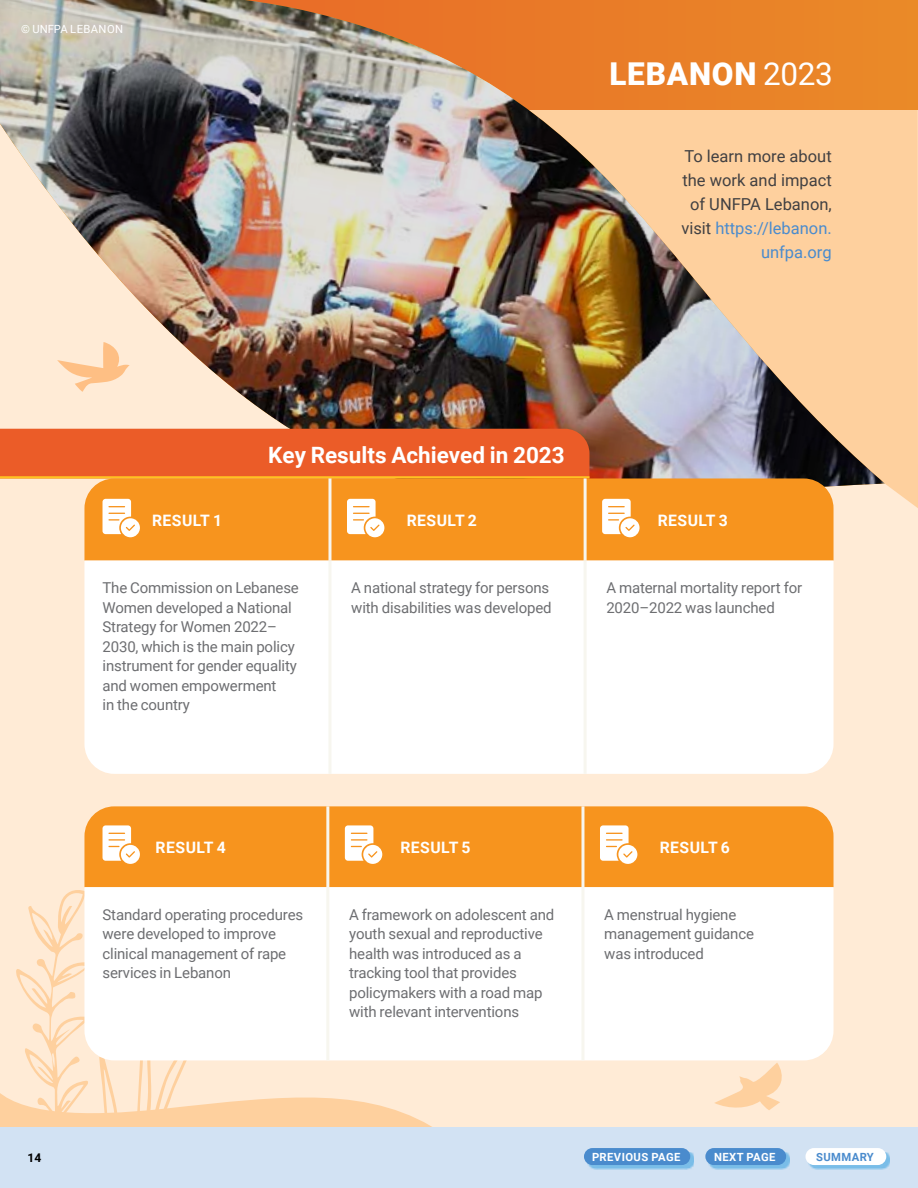
<style>
.page{position:relative;width:918px;height:1188px;background:#ffebd6}
.page>*{position:absolute;margin:0;border:0;box-sizing:border-box;transform-origin:0 0}
.t1{font:900 31.5px "Roboto";letter-spacing:.025em;color:#fff}
.t2{font:700 22.5px "Roboto";color:#fff}
.t3{font:16.5px/24px "Roboto";color:#414042;text-align:right}
.t4{font:700 15.75px "Roboto";letter-spacing:.03em;color:#fff}
.t5{font:15px/19.5px "Roboto";letter-spacing:-.01em;color:#6d6e71}
.t6{font:700 12px "Roboto";color:#000}
.t7{font:700 11.25px "Roboto";letter-spacing:.035em;color:#fff}
.t8{font:11.25px "Roboto";letter-spacing:.035em;color:#fff}
.t9{font:700 11.25px "Roboto";letter-spacing:.035em;color:#4a8bcd}
.s1{font-weight:400}
.s2{color:#4a8bcd}
</style>
<div class="page">
<svg style="left:0;top:1093px;width:508px;height:35px;fill:#fed09e"></svg>
<svg style="left:16px;top:890px;width:186px;height:238px"></svg>
<div style="left:0;top:1128px;width:918px;height:60px;background:#d2e2f3"></div>
<div style="left:885px;top:110px;width:33px;height:398px;background:#fed09e"></div>
<div style="left:0;top:0;width:918px;height:110px;background:#ea8928"></div>
<svg style="left:714px;top:1063px;width:68px;height:47px"></svg>
<img style="left:0;top:0;width:885px;height:487px">
<svg style="left:587px;top:1152px;width:107px;height:18px"></svg>
<div style="left:584px;top:1148px;width:106px;height:17px;background:#4a8bcd;border-radius:8px"></div>
<svg style="left:708px;top:1152px;width:82px;height:18px"></svg>
<div style="left:705px;top:1148px;width:81px;height:17px;background:#4a8bcd;border-radius:8px"></div>
<svg style="left:808px;top:1152px;width:82px;height:18px"></svg>
<div style="left:806px;top:1148px;width:80px;height:17px;background:#fff;border-radius:8px"></div>
<div style="left:0;top:429px;width:589px;height:47px;background:#eb5c28"></div>
<hr style="left:0;top:476px;width:589px;height:2px;background:#ffc222">
<div style="left:84px;top:478px;width:750px;height:83px;background:#f7941e"></div>
<div style="left:84px;top:561px;width:750px;height:213px;background:#fff"></div>
<hr style="left:328px;top:478px;width:3px;height:83px;background:#f7f6ef">
<hr style="left:328px;top:561px;width:3px;height:213px;background:#f7f6ef">
<hr style="left:584px;top:561px;width:3px;height:213px;background:#f7f6ef">
<hr style="left:584px;top:478px;width:3px;height:83px;background:#f7f6ef">
<svg style="left:103px;top:499px;width:37px;height:38px"></svg>
<svg style="left:347px;top:499px;width:37px;height:38px"></svg>
<svg style="left:602px;top:499px;width:38px;height:38px"></svg>
<div style="left:84px;top:806px;width:750px;height:81px;background:#f7941e"></div>
<div style="left:84px;top:887px;width:750px;height:173px;background:#fff"></div>
<hr style="left:326px;top:887px;width:3px;height:173px;background:#f7f6ef">
<hr style="left:581px;top:887px;width:3px;height:173px;background:#f7f6ef">
<hr style="left:326px;top:806px;width:3px;height:81px;background:#f7f6ef">
<hr style="left:581px;top:806px;width:3px;height:81px;background:#f7f6ef">
<svg style="left:103px;top:825px;width:37px;height:39px"></svg>
<svg style="left:345px;top:825px;width:37px;height:39px"></svg>
<svg style="left:600px;top:825px;width:37px;height:39px"></svg>
<p class="t8" style="left:21px;top:21px;width:103px">© UNFPA LEBANON</p>
<h1 class="t1" style="left:609px;top:52px;width:225px">LEBANON <span class="s1">2023</span></h1>
<p class="t3" style="left:681px;top:143px;width:152px">To learn more about the work and impact of UNFPA Lebanon, visit <span class="s2">https://lebanon. unfpa.org</span></p>
<h2 class="t2" style="left:268px;top:439px;width:298px">Key Results Achieved in 2023</h2>
<p class="t4" style="left:152px;top:510px;width:72px">RESULT 1</p>
<p class="t4" style="left:407px;top:510px;width:72px">RESULT 2</p>
<p class="t4" style="left:658px;top:510px;width:72px">RESULT 3</p>
<p class="t5" style="left:103px;top:578px;width:198px">The Commission on Lebanese<br>Women developed a National<br>Strategy for Women 2022–<br>2030, which is the main policy instrument for gender equality and women empowerment<br>in the country</p>
<p class="t5" style="left:351px;top:578px;width:202px">A national strategy for persons with disabilities was developed</p>
<p class="t5" style="left:606px;top:578px;width:197px">A maternal mortality report for<br>2020–2022 was launched</p>
<p class="t4" style="left:156px;top:836px;width:72px">RESULT 4</p>
<p class="t4" style="left:400px;top:836px;width:72px">RESULT 5</p>
<p class="t4" style="left:660px;top:836px;width:72px">RESULT 6</p>
<p class="t5" style="left:103px;top:904px;width:202px">Standard operating procedures were developed to improve clinical management of rape services in Lebanon</p>
<p class="t5" style="left:349px;top:904px;width:207px">A framework on adolescent and youth sexual and reproductive health was introduced as a tracking tool that provides policymakers with a road map with relevant interventions</p>
<p class="t5" style="left:604px;top:904px;width:151px">A menstrual hygiene management guidance was introduced</p>
<p class="t6" style="left:28px;top:1149px;width:15px">14</p>
<p class="t7" style="left:592px;top:1149px;width:90px">PREVIOUS PAGE</p>
<p class="t7" style="left:714px;top:1149px;width:63px">NEXT PAGE</p>
<p class="t9" style="left:816px;top:1149px;width:59px">SUMMARY</p>
</div>
